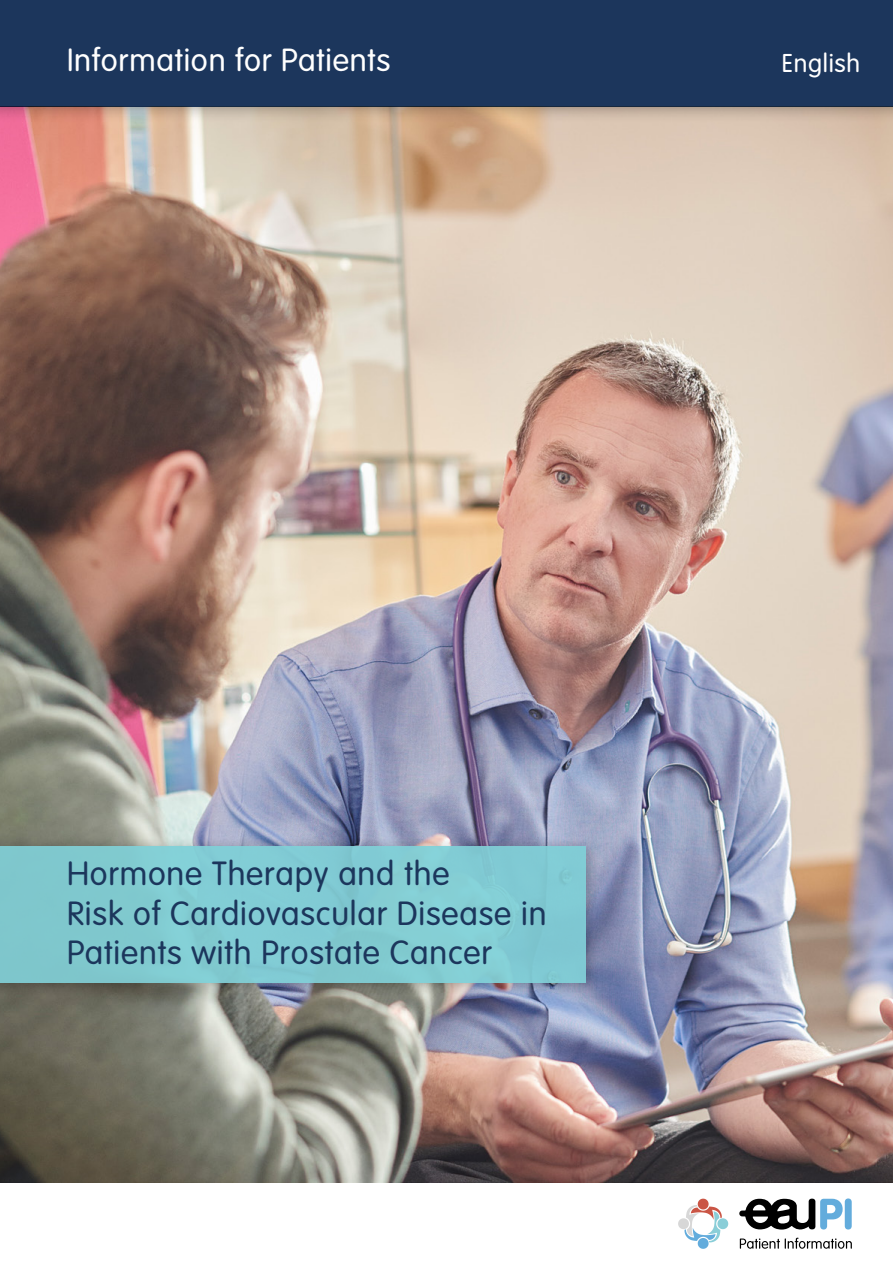
<style>
.page{position:relative;width:893px;height:1263px;background:#fff}
.page>*{position:absolute;margin:0;border:0;box-sizing:border-box;transform-origin:0 0}
.t1{font:300 33px "VAG Rounded";letter-spacing:.025em;color:#1c365c}
.t2{font:300 31.5px "VAG Rounded";letter-spacing:.025em;color:#fff}
.t3{font:300 25.35px "VAG Rounded";letter-spacing:.025em;color:#fff}
</style>
<div class="page">
<svg style="left:740px;top:1238px;width:112px;height:11px"></svg>
<svg style="left:739px;top:1198px;width:104px;height:32px"></svg>
<div style="left:845px;top:1198px;width:7px;height:31px;background:#63acdc;border-radius:4px"></div>
<svg style="left:678px;top:1199px;width:50px;height:50px"></svg>
<img style="left:0;top:124px;width:893px;height:1058px">
<div style="left:0;top:0;width:893px;height:124px;background:#000;opacity:.3"></div>
<div style="left:0;top:0;width:893px;height:106px;background:#1c365c"></div>
<div style="left:0;top:836px;width:600px;height:160px;background:#000;opacity:.3"></div>
<div style="left:0;top:846px;width:586px;height:137px;background:#80cad3"></div>
<p class="t2" style="left:67px;top:42px;width:325px">Information for Patients</p>
<p class="t3" style="left:782px;top:49px;width:80px">English</p>
<p class="t1" style="left:67px;top:855px;width:384px">Hormone Therapy and the</p>
<p class="t1" style="left:67px;top:894px;width:481px">Risk of Cardiovascular Disease in</p>
<p class="t1" style="left:67px;top:934px;width:426px">Patients with Prostate Cancer</p>
</div>
